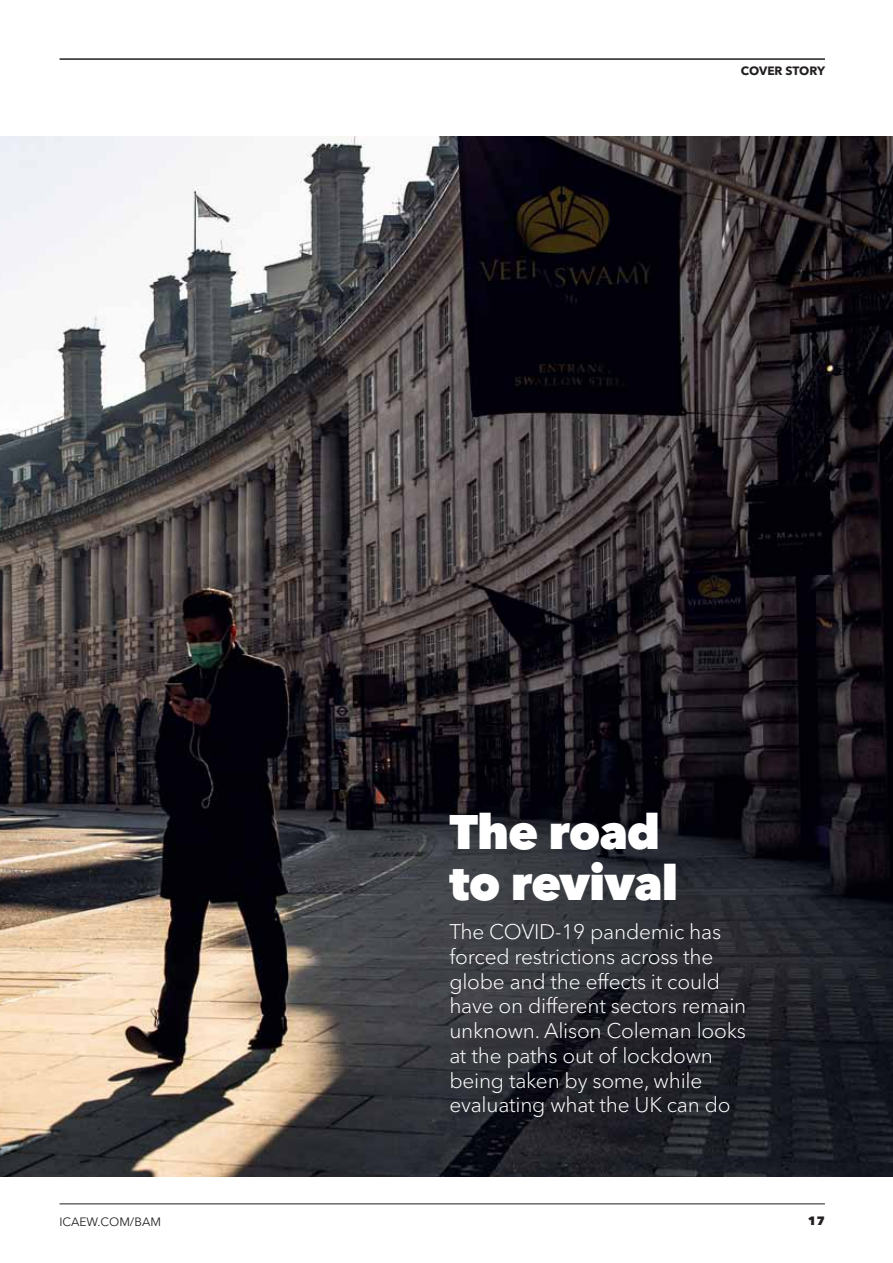
<style>
.page{position:relative;width:893px;height:1263px;background:#fff}
.page>*{position:absolute;margin:0;border:0;box-sizing:border-box;transform-origin:0 0}
.t1{font:800 48px/51px "Avenir Next LT Pro";letter-spacing:-.02em;color:#fff}
.t2{font:300 21px/24.8px "Avenir Next LT Pro";letter-spacing:-.01em;color:#fff}
.t3{font:12px "Avenir Next LT Pro";color:#231f20}
.t4{font:700 12px "Avenir Next LT Pro";letter-spacing:-.01em;color:#231f20}
.t5{font:800 12px "Avenir Next LT Pro";color:#231f20}
</style>
<div class="page">
<hr style="left:60px;top:58px;width:765px;height:2px;background:#231f20">
<hr style="left:60px;top:1203px;width:765px;height:1px;background:#231f20">
<img style="left:0;top:136px;width:893px;height:1040px">
<p class="t4" style="left:741px;top:65px;width:86px">COVER STORY</p>
<p class="t3" style="left:60px;top:1215px;width:103px">ICAEW.COM/BAM</p>
<h1 class="t1" style="left:449px;top:810px;width:230px">The road to revival</h1>
<p class="t2" style="left:449px;top:921px;width:299px">The COVID-19 pandemic has forced restrictions across the globe and the effects it could have on different sectors remain unknown. Alison Coleman looks at the paths out of lockdown being taken by some, while evaluating what the UK can do</p>
<p class="t5" style="left:808px;top:1215px;width:19px">17</p>
</div>
